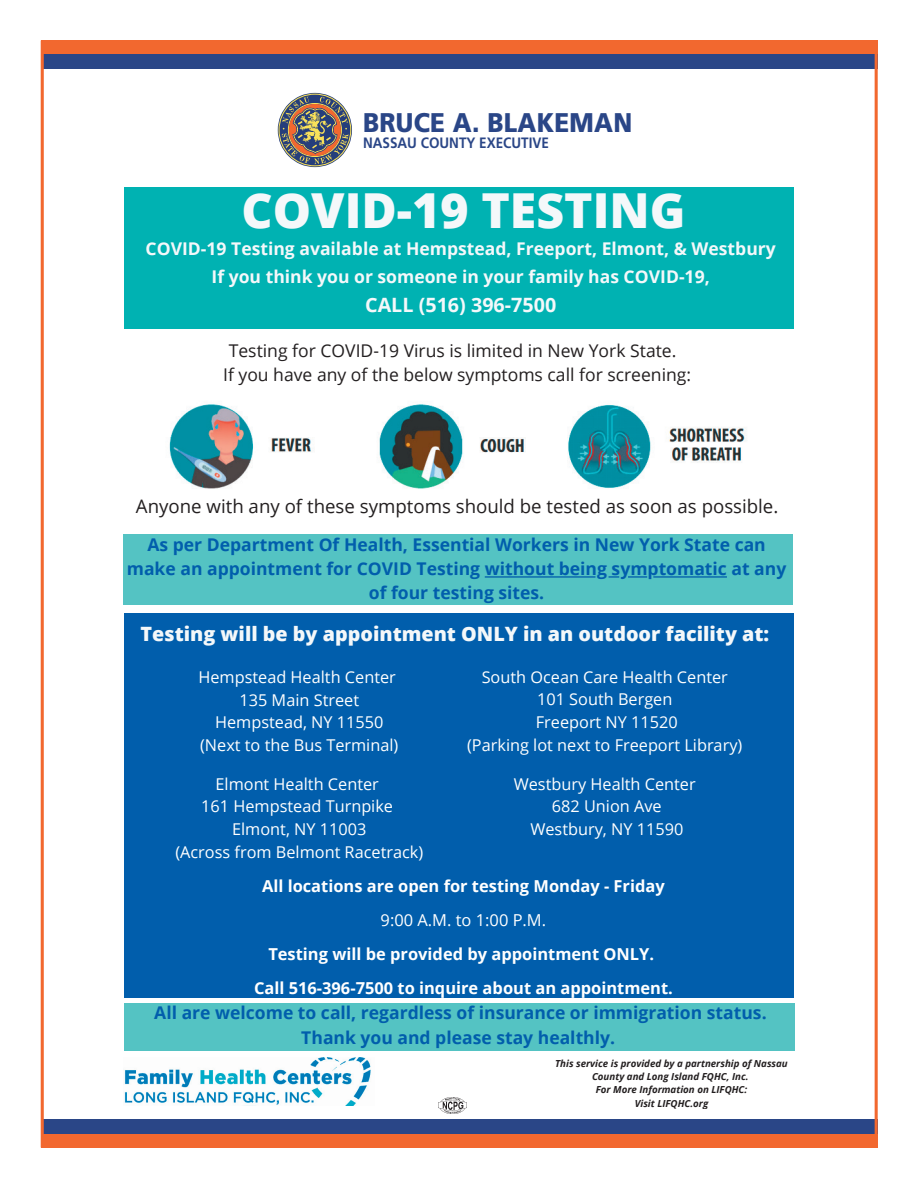
<style>
.page{position:relative;width:918px;height:1188px;background:#fff}
.page>*{position:absolute;margin:0;border:0;box-sizing:border-box;transform-origin:0 0}
.t1{font:800 48.3px "Open Sans";color:#f4f8fa}
.t2{font:900 27px "Frutiger";letter-spacing:.01em;color:#2a4687;scale:.9 1}
.t3{font:800 19.8px "Open Sans";color:#f4f8fa}
.t4{font:700 19.8px "Open Sans";color:#f4f8fa}
.t5{font:18.6px "Open Sans";color:#231f20}
.t6{font:700 17.55px/24.5px "Open Sans";color:#015eac;text-align:center}
.t7{font:700 17.55px/27.9px "Open Sans";color:#f4f8fa;text-align:center}
.t8{font:17.55px/24.3px "Open Sans";color:#231f20;text-align:center}
.t9{font:700 16.5px/33.9px "Open Sans";color:#fff;text-align:center}
.t10{font:16.35px/22.8px "Open Sans";color:#fff;text-align:center}
.t11{font:700 15px "Frutiger";color:#2a4687;scale:.9 1}
.t12{font:600 14.55px "Source Sans Pro";color:#2a4687}
.t13{font:italic 700 9.75px/13.4px "Open Sans";color:#231f20;text-align:center}
.s1{font-weight:400}
</style>
<div class="page">
<div style="left:41px;top:40px;width:837px;height:15px;background:#f2682f"></div>
<div style="left:41px;top:55px;width:837px;height:14px;background:#2a4687"></div>
<div style="left:41px;top:1133px;width:837px;height:15px;background:#f2682f"></div>
<div style="left:41px;top:1119px;width:837px;height:14px;background:#2a4687"></div>
<svg style="left:278px;top:93px;width:74px;height:74px"></svg>
<div style="left:124px;top:187px;width:669px;height:142px;background:#00b2b2"></div>
<img style="left:169px;top:404px;width:578px;height:85px">
<div style="left:125px;top:613px;width:669px;height:385px;background:#015eac"></div>
<img style="left:124px;top:1057px;width:247px;height:48px">
<div style="left:124px;top:534px;width:669px;height:70px;background:#54c3c3"></div>
<div style="left:124px;top:1003px;width:671px;height:47px;background:#54c3c3"></div>
<hr style="left:653px;top:576px;width:74px;height:2px;background:#015eac">
<svg style="left:628px;top:576px;width:19px;height:2px"></svg>
<svg style="left:609px;top:576px;width:10px;height:2px"></svg>
<hr style="left:485px;top:576px;width:110px;height:2px;background:#015eac">
<img style="left:438px;top:1097px;width:28px;height:16px">
<p class="t2" style="left:363px;top:106px;width:301px">BRUCE A. BLAKEMAN</p>
<p class="t11" style="left:363px;top:134px;width:208px">NASSAU COUNTY EXECUTIVE</p>
<p class="t12" style="left:397px;top:109px;width:179px">NASSAU COUNTY EXECUTIVE</p>
<p class="t1" style="left:241px;top:173px;width:446px">COVID-19 TESTING</p>
<p class="t7" style="left:146px;top:234px;width:632px">COVID-19 Testing available at Hempstead, Freeport, Elmont, &amp; Westbury<br>If you think you or someone in your family has COVID-19,</p>
<p class="t4" style="left:365px;top:291px;width:193px">CALL (516) 396-7500</p>
<p class="t8" style="left:223px;top:338px;width:470px">Testing for COVID-19 Virus is limited in New York State.<br>If you have any of the below symptoms call for screening:</p>
<p class="t5" style="left:136px;top:493px;width:644px">Anyone with any of these symptoms should be tested as soon as possible.</p>
<p class="t6" style="left:127px;top:532px;width:661px">As per Department Of Health, Essential Workers in New York State can make an appointment for COVID Testing without being symptomatic at any of four testing sites.</p>
<p class="t3" style="left:140px;top:618px;width:630px">Testing will be by appointment ONLY in an outdoor facility at:</p>
<p class="t10" style="left:467px;top:665px;width:277px">South Ocean Care Health Center<br>101 South Bergen<br>Freeport NY 11520<br>(Parking lot next to Freeport Library)</p>
<p class="t10" style="left:198px;top:665px;width:201px">Hempstead Health Center<br>135 Main Street<br>Hempstead, NY 11550 (Next to the Bus Terminal)</p>
<p class="t10" style="left:175px;top:772px;width:249px">Elmont Health Center<br>161 Hempstead Turnpike<br>Elmont, NY 11003<br>(Across from Belmont Racetrack)</p>
<p class="t10" style="left:514px;top:772px;width:184px">Westbury Health Center<br>682 Union Ave<br>Westbury, NY 11590</p>
<p class="t9" style="left:254px;top:869px;width:420px">All locations are open for testing Monday - Friday <span class="s1">9:00 A.M. to 1:00 P.M.<br></span>Testing will be provided by appointment ONLY.<br>Call 516-396-7500 to inquire about an appointment.</p>
<p class="t6" style="left:154px;top:1000px;width:614px">All are welcome to call, regardless of insurance or immigration status.<br>Thank you and please stay healthly.</p>
<p class="t13" style="left:555px;top:1056px;width:234px">This service is provided by a partnership of Nassau County and Long Island FQHC, Inc.<br>For More Information on LIFQHC:<br>Visit LIFQHC.org</p>
</div>
